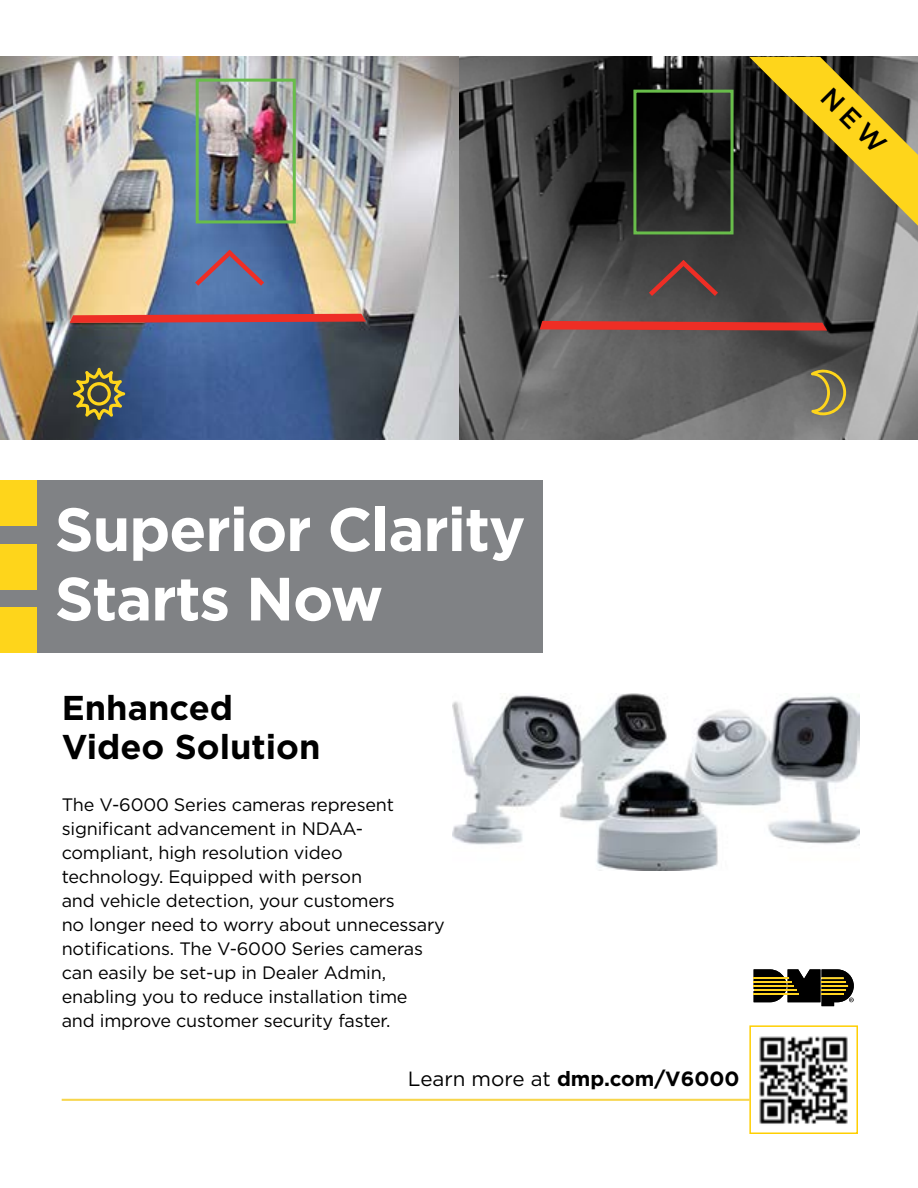
<style>
.page{position:relative;width:918px;height:1188px;background:#fff}
.page>*{position:absolute;margin:0;border:0;box-sizing:border-box;transform-origin:0 0}
.t1{font:700 61.05px/69.4px "Gotham";letter-spacing:-.02em;color:#fff}
.t2{font:700 34.5px/39.3px "Gotham";color:#000}
.t3{font:700 20.55px "Gotham";color:#000}
.t4{font:18px/24px "Gotham";letter-spacing:-.01em;color:#000}
.s1{font-weight:400}
</style>
<div class="page">
<img style="left:759px;top:1036px;width:89px;height:88px">
<div style="left:749px;top:1025px;width:109px;height:109px;border:2px solid #ffcf01"></div>
<hr style="left:62px;top:1099px;width:688px;height:2px;background:#f7d64d">
<svg style="left:754px;top:969px;width:100px;height:37px"></svg>
<hr style="left:754px;top:977px;width:35px;height:2px;background:#ffd420">
<hr style="left:822px;top:977px;width:22px;height:2px;background:#ffd420">
<hr style="left:754px;top:993px;width:45px;height:2px;background:#ffd420">
<hr style="left:822px;top:993px;width:22px;height:2px;background:#ffd420">
<hr style="left:754px;top:989px;width:43px;height:2px;background:#ffd420">
<hr style="left:822px;top:989px;width:24px;height:2px;background:#ffd420">
<hr style="left:754px;top:985px;width:40px;height:2px;background:#ffd420">
<hr style="left:822px;top:985px;width:26px;height:2px;background:#ffd420">
<hr style="left:754px;top:981px;width:38px;height:2px;background:#ffd420">
<hr style="left:822px;top:981px;width:24px;height:2px;background:#ffd420">
<img style="left:452px;top:694px;width:407px;height:177px">
<div style="left:0;top:481px;width:542px;height:172px;background:#808285"></div>
<div style="left:0;top:481px;width:36px;height:45px;background:#fed51b"></div>
<div style="left:0;top:544px;width:36px;height:46px;background:#fed51b"></div>
<div style="left:0;top:607px;width:36px;height:46px;background:#fed51b"></div>
<img style="left:0;top:57px;width:918px;height:382px">
<div style="left:196px;top:79px;width:100px;height:144px;border:3px solid #68bd4a"></div>
<div style="left:633px;top:90px;width:101px;height:144px;border:3px solid #68bd4a"></div>
<svg style="left:70px;top:314px;width:296px;height:9px;background:#da3a34"></svg>
<svg style="left:540px;top:321px;width:287px;height:10px;background:#d0342d"></svg>
<svg style="left:190px;top:245px;width:79px;height:46px;background:#646e9c"></svg>
<svg style="left:644px;top:255px;width:79px;height:46px;background:#564140"></svg>
<svg style="left:73px;top:368px;width:52px;height:52px;background:#746f3e"></svg>
<svg style="left:811px;top:366px;width:35px;height:49px;background:#867c51"></svg>
<svg style="left:749px;top:57px;width:169px;height:169px;background:#77692c"></svg>
<h1 class="t1" style="left:55px;top:494px;width:472px">Superior Clarity<br>Starts Now</h1>
<h2 class="t2" style="left:62px;top:688px;width:260px">Enhanced<br>Video Solution</h2>
<p class="t4" style="left:62px;top:792px;width:385px">The V-6000 Series cameras represent significant advancement in NDAA&shy;compliant, high resolution video technology. Equipped with person<br>and vehicle detection, your customers<br>no longer need to worry about unnecessary notifications. The V-6000 Series cameras can easily be set-up in Dealer Admin, enabling you to reduce installation time and improve customer security faster.</p>
<p class="t3" style="left:408px;top:1065px;width:333px"><span class="s1">Learn more at</span> dmp.com/V6000</p>
</div>
